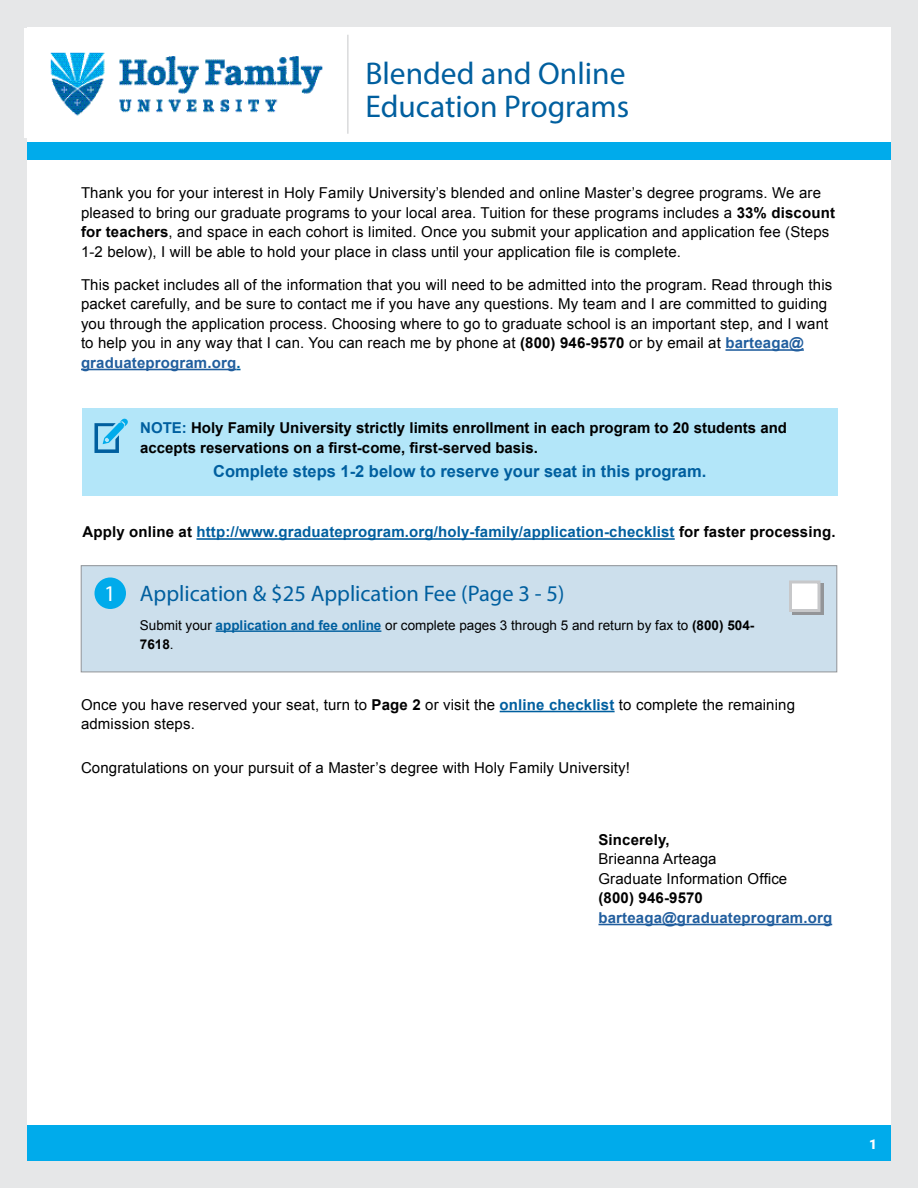
<style>
.page{position:relative;width:918px;height:1188px;background:#fff}
.page>*{position:absolute;margin:0;border:0;box-sizing:border-box;transform-origin:0 0}
.t1{font:31.5px/33px "Myriad Pro";color:#005f9f}
.t2{font:22.5px "Myriad Pro";color:#005f9f}
.t3{font:22.5px "Myriad Pro";color:#fff}
.t4{font:700 16.5px "Arial";color:#005f9f}
.t5{font:15px/19.5px "Arial";letter-spacing:.01em;color:#000}
.t6{font:700 15px/19.5px "Arial";color:#000}
.t7{font:700 15px "Arial";letter-spacing:.01em;color:#005f9f}
.t8{font:700 15px "Arial";letter-spacing:.01em;color:#215e9e}
.t9{font:13.5px/19.5px "Arial";color:#000}
.t10{font:900 13.5px "Roboto";color:#fff}
.s1{font-weight:700}
.s2{font-weight:700;color:#215e9e}
.s3{font-weight:700;color:#005f9f}
.s4{color:#005f9f}
.s5{color:#000}
</style>
<div class="page">
<div style="left:27px;top:142px;width:864px;height:18px;background:#00abeb"></div>
<div style="left:27px;top:1125px;width:864px;height:36px;background:#00abeb"></div>
<hr style="left:348px;top:35px;width:1px;height:99px;background:#c7c8ca">
<div style="left:0;top:0;width:918px;height:1188px;border:27px solid #e6e7e8"></div>
<img style="left:25px;top:29px;width:298px;height:109px">
<hr style="left:726px;top:349px;width:78px;height:2px;background:#215e9e">
<hr style="left:81px;top:369px;width:155px;height:1px;background:#215e9e">
<hr style="left:196px;top:538px;width:479px;height:2px;background:#005f9f">
<hr style="left:500px;top:711px;width:115px;height:1px;background:#005f9f">
<hr style="left:598px;top:924px;width:234px;height:1px;background:#215e9e">
<div style="left:82px;top:409px;width:756px;height:87px;background:#b3e6f9"></div>
<svg style="left:94px;top:418px;width:34px;height:35px"></svg>
<div style="left:81px;top:566px;width:756px;height:106px;background:#ccdfec"></div>
<hr style="left:216px;top:630px;width:165px;height:2px;background:#005f9f">
<div style="left:81px;top:566px;width:756px;height:106px;border:1px solid #939598"></div>
<div style="left:94px;top:578px;width:32px;height:31px;background:#00abeb;border-radius:50%"></div>
<svg style="left:792px;top:584px;width:32px;height:31px"></svg>
<div style="left:789px;top:580px;width:31px;height:32px;background:#fff;border:3px solid #c7c8ca"></div>
<h1 class="t1" style="left:365px;top:56px;width:265px">Blended and Online<br>Education Programs</h1>
<p class="t5" style="left:81px;top:184px;width:756px">Thank you for your interest in Holy Family University’s blended and online Master’s degree programs. We are pleased to bring our graduate programs to your local area. Tuition for these programs includes a <span class="s1">33% discount for teachers</span>, and space in each cohort is limited. Once you submit your application and application fee (Steps 1-2 below), I will be able to hold your place in class until your application file is complete.</p>
<p class="t5" style="left:81px;top:275px;width:753px">This packet includes all of the information that you will need to be admitted into the program. Read through this packet carefully, and be sure to contact me if you have any questions. My team and I are committed to guiding you through the application process. Choosing where to go to graduate school is an important step, and I want to help you in any way that I can. You can reach me by phone at <span class="s1">(800) 946-9570</span> or by email at <span class="s2">barteaga@ graduateprogram.org</span><span class="s3">.</span></p>
<p class="t6" style="left:140px;top:419px;width:648px"><span class="s4">NOTE:</span> Holy Family University strictly limits enrollment in each program to 20 students and accepts reservations on a first-come, first-served basis.</p>
<p class="t4" style="left:213px;top:460px;width:495px">Complete steps 1-2 below to reserve your seat in this program.</p>
<p class="t7" style="left:82px;top:522px;width:755px"><span class="s5">Apply online at</span> http://www.graduateprogram.org/holy-family/application-checklist <span class="s5">for faster processing.</span></p>
<h2 class="t3" style="left:104px;top:580px;width:13px">1</h2>
<h2 class="t2" style="left:140px;top:580px;width:426px">Application &amp; $25 Application Fee (Page 3 - 5)</h2>
<p class="t9" style="left:140px;top:615px;width:616px">Submit your <span class="s3">application and fee online</span> or complete pages 3 through 5 and return by fax to <span class="s1">(800) 504-<br>7618</span>.</p>
<p class="t5" style="left:81px;top:695px;width:716px">Once you have reserved your seat, turn to <span class="s1">Page 2</span> or visit the <span class="s3">online checklist</span> to complete the remaining admission steps.</p>
<p class="t5" style="left:81px;top:758px;width:551px">Congratulations on your pursuit of a Master’s degree with Holy Family University!</p>
<p class="t6" style="left:599px;top:830px;width:73px">Sincerely,</p>
<p class="t5" style="left:599px;top:850px;width:190px">Brieanna Arteaga<br>Graduate Information Office</p>
<p class="t6" style="left:599px;top:889px;width:106px">(800) 946-9570</p>
<p class="t8" style="left:599px;top:908px;width:235px">barteaga@graduateprogram.org</p>
<p class="t10" style="left:869px;top:1134px;width:9px">1</p>
</div>
